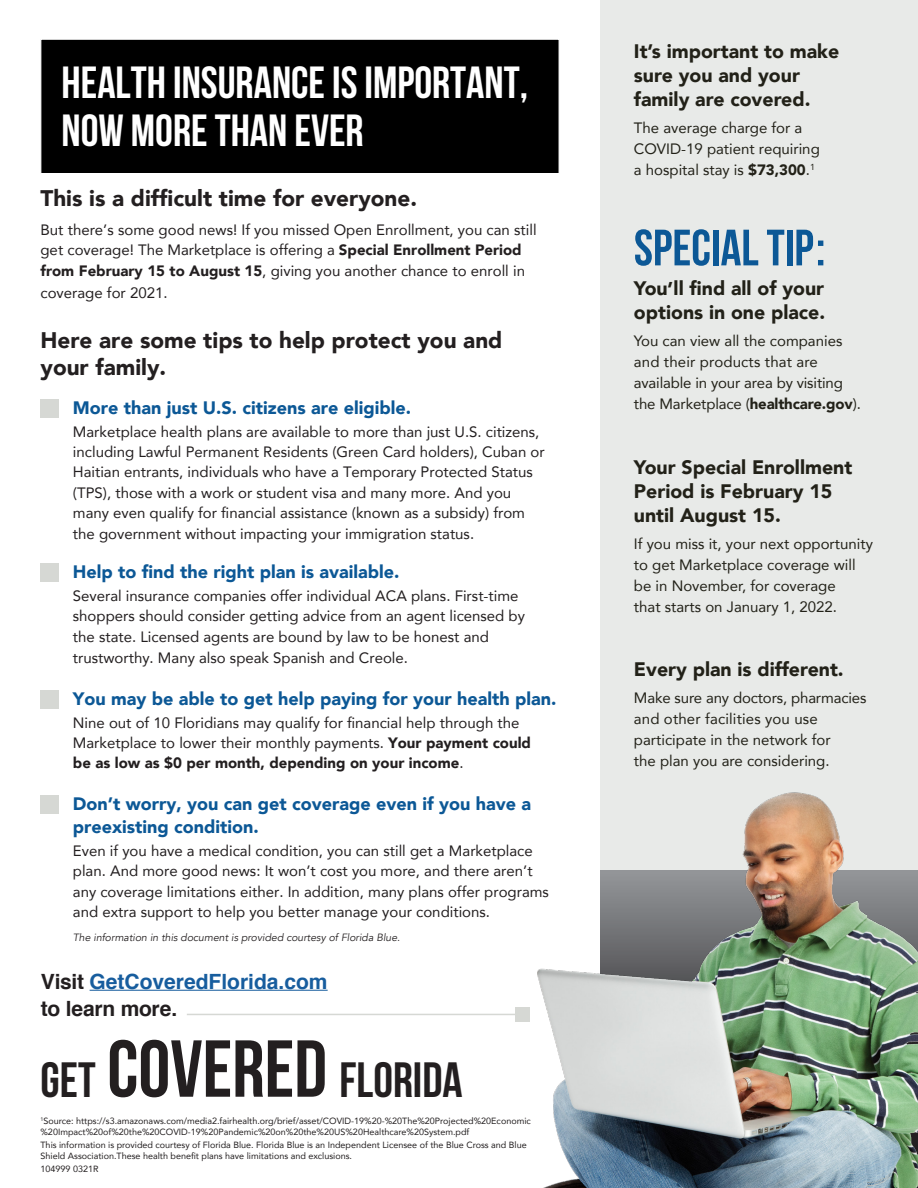
<style>
.page{position:relative;width:918px;height:1188px;background:#fff}
.page>*{position:absolute;margin:0;border:0;box-sizing:border-box;transform-origin:0 0}
.t1{font:700 51px "Bebas Neue";color:#0c5896}
.t2{font:49.5px "Bebas Neue";color:#231f20}
.t3{font:45px/48px "Bebas Neue";color:#fff}
.t4{font:900 22.5px/27px "Avenir";color:#231f20}
.t5{font:700 21px/27px "Helvetica";color:#175d9e}
.t6{font:900 19.5px/24px "Avenir";color:#222118}
.t7{font:900 18px/22.5px "Avenir";color:#0c5896}
.t8{font:15px/20.2px "Avenir";color:#231f20}
.t9{font:15px/21px "Avenir";color:#222118}
.t10{font:italic 10.5px "Avenir";color:#231f20}
.t11{font:9px/10.5px "Avenir";color:#231f20}
.s1{font-weight:900}
.s2{color:#231f20}
.s3{font-size:80.55px}
</style>
<div class="page">
<div style="left:600px;top:0;width:318px;height:1188px;background:#e8eae8"></div>
<div style="left:40px;top:39px;width:519px;height:135px;background:#000;border:1px solid #fff"></div>
<img style="left:487px;top:792px;width:431px;height:396px">
<div style="left:40px;top:399px;width:19px;height:19px;background:#d6d8d4"></div>
<div style="left:40px;top:563px;width:19px;height:19px;background:#d6d8d4"></div>
<div style="left:40px;top:690px;width:19px;height:19px;background:#d6d8d4"></div>
<div style="left:40px;top:795px;width:19px;height:19px;background:#d6d8d4"></div>
<hr style="left:90px;top:990px;width:238px;height:1px;background:#175d9e">
<hr style="left:187px;top:1014px;width:342px;height:1px;background:#d6d8d4">
<div style="left:515px;top:1007px;width:14px;height:15px;background:#d6d8d4"></div>
<p class="t3" style="left:62px;top:58px;width:468px">HEALTH INSURANCE IS IMPORTANT,<br>NOW MORE THAN EVER</p>
<p class="t4" style="left:40px;top:184px;width:378px">This is a difficult time for everyone.</p>
<p class="t8" style="left:40px;top:219px;width:498px">But there’s some good news! If you missed Open Enrollment, you can still get coverage! The Marketplace is offering a <span class="s1">Special Enrollment Period from February 15 to August 15</span>, giving you another chance to enroll in</p>
<p class="t8" style="left:40px;top:282px;width:129px">coverage for 2021.</p>
<p class="t4" style="left:40px;top:326px;width:463px">Here are some tips to help protect you and your family.</p>
<p class="t7" style="left:73px;top:396px;width:340px">More than just U.S. citizens are eligible.</p>
<p class="t8" style="left:73px;top:421px;width:473px">Marketplace health plans are available to more than just U.S. citizens, including Lawful Permanent Residents (Green Card holders), Cuban or Haitian entrants, individuals who have a Temporary Protected Status (TPS), those with a work or student visa and many more. And you many even qualify for financial assistance (known as a subsidy) from the government without impacting your immigration status.</p>
<p class="t7" style="left:73px;top:560px;width:328px">Help to find the right plan is available.</p>
<p class="t8" style="left:73px;top:585px;width:454px">Several insurance companies offer individual ACA plans. First-time shoppers should consider getting advice from an agent licensed by the state. Licensed agents are bound by law to be honest and trustworthy. Many also speak Spanish and Creole.</p>
<p class="t7" style="left:73px;top:687px;width:485px">You may be able to get help paying for your health plan.</p>
<p class="t8" style="left:73px;top:712px;width:460px">Nine out of 10 Floridians may qualify for financial help through the<br>Marketplace to lower their monthly payments. <span class="s1">Your payment could be as low as $0 per month, depending on your income</span>.</p>
<p class="t7" style="left:73px;top:792px;width:460px">Don’t worry, you can get coverage even if you have a preexisting condition.</p>
<p class="t8" style="left:73px;top:840px;width:461px">Even if you have a medical condition, you can still get a Marketplace plan. And more good news: It won’t cost you more, and there aren’t</p>
<p class="t8" style="left:73px;top:881px;width:478px">any coverage limitations either. In addition, many plans offer programs and extra support to help you better manage your conditions.</p>
<p class="t10" style="left:73px;top:931px;width:329px">The information in this document is provided courtesy of Florida Blue.</p>
<p class="t5" style="left:41px;top:968px;width:288px"><span class="s2">Visit</span> GetCoveredFlorida.com <span class="s2">to learn more.</span></p>
<p class="t2" style="left:40px;top:1052px;width:424px">GET <span class="s3">COVERED</span> FLORIDA</p>
<p class="t11" style="left:40px;top:1116px;width:492px"><sup>1</sup>Source: https://s3.amazonaws.com/media2.fairhealth.org/brief/asset/COVID-19%20-%20The%20Projected%20Economic %20Impact%20of%20the%20COVID-19%20Pandemic%20on%20the%20US%20Healthcare%20System.pdf</p>
<p class="t11" style="left:40px;top:1140px;width:488px">This information is provided courtesy of Florida Blue. Florida Blue is an Independent Licensee of the Blue Cross and Blue<br>Shield Association.These health benefit plans have limitations and exclusions.</p>
<p class="t11" style="left:40px;top:1164px;width:60px">104999 0321R</p>
<p class="t6" style="left:634px;top:39px;width:207px">It’s important to make sure you and your family are covered.</p>
<p class="t9" style="left:634px;top:117px;width:187px">The average charge for a<br>COVID-19 patient requiring a hospital stay is <span class="s1">$73,300</span>.<sup>1</sup></p>
<p class="t1" style="left:634px;top:220px;width:193px">SPECIAL TIP:</p>
<p class="t6" style="left:634px;top:276px;width:192px">You ll find all of your</p>
<p class="t6" style="left:634px;top:260px;width:193px;line-height:34.5px;text-indent:34px">,<br>options in one place.</p>
<p class="t9" style="left:634px;top:330px;width:228px">You can view all the companies and their products that are available in your area by visiting the Marketplace (<span class="s1">healthcare.gov</span>).</p>
<p class="t6" style="left:634px;top:455px;width:220px">Your Special Enrollment<br>Period is February 15 until August 15.</p>
<p class="t9" style="left:634px;top:533px;width:241px">If you miss it, your next opportunity to get Marketplace coverage will be in November, for coverage<br>that starts on January 1, 2022.</p>
<p class="t6" style="left:634px;top:657px;width:211px">Every plan is different.</p>
<p class="t9" style="left:634px;top:687px;width:234px">Make sure any doctors, pharmacies and other facilities you use participate in the network for<br>the plan you are considering.</p>
</div>
